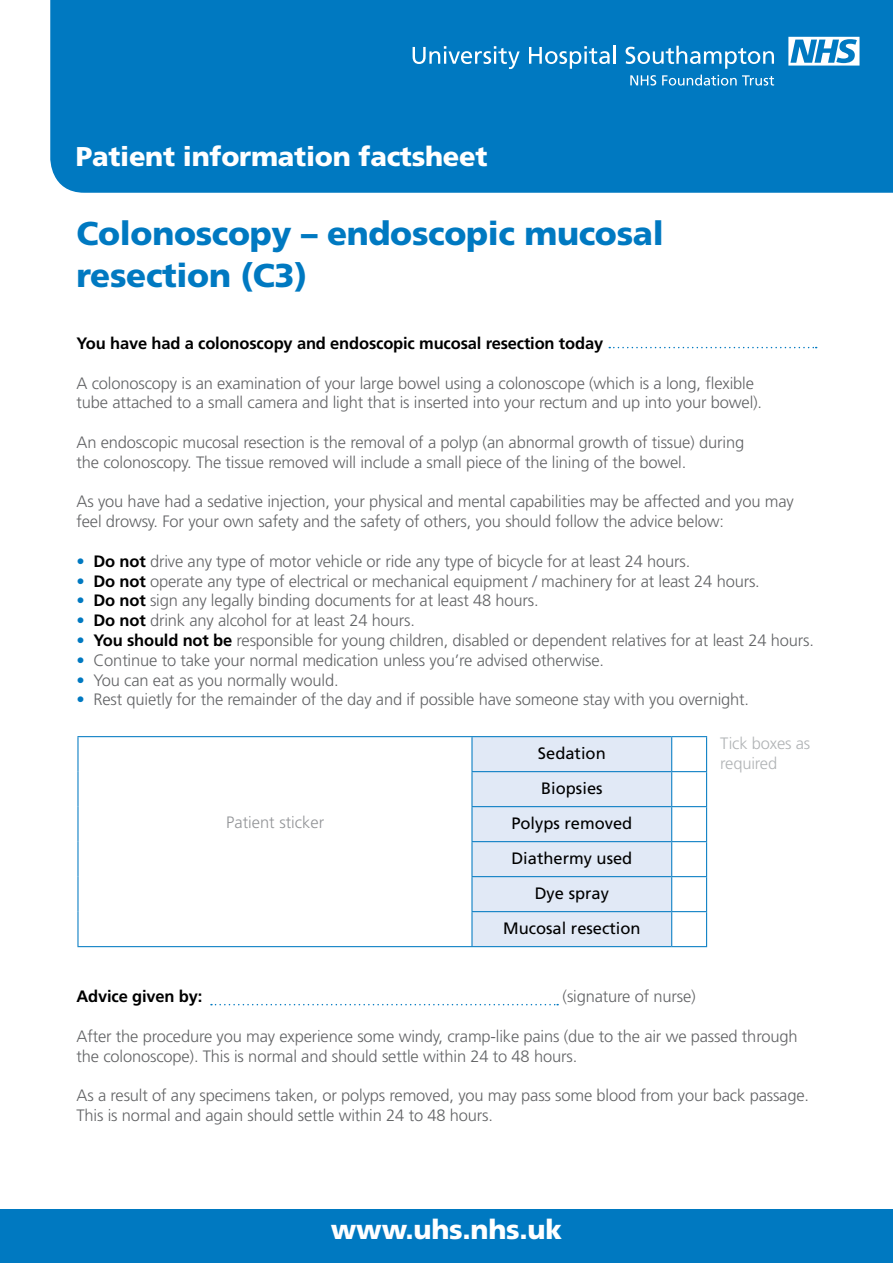
<style>
.page{position:relative;width:893px;height:1263px;background:#fff}
.page>*{position:absolute;margin:0;border:0;box-sizing:border-box;transform-origin:0 0}
.t1{font:900 33px/42px "Frutiger";letter-spacing:-.01em;color:#0079c1}
.t2{font:900 27.15px "Frutiger";letter-spacing:-.01em;color:#fff}
.t3{font:300 16.5px/19.8px "Frutiger";letter-spacing:-.01em;color:#636466}
.t4{font:700 16.5px "Frutiger";letter-spacing:-.01em;color:#000}
.t5{font:16.5px/35px "Frutiger";color:#000;text-align:center}
.t6{font:300 16.5px/19.8px "Frutiger";letter-spacing:-.01em;color:#b1b4b6}
.t7{font:300 16.5px "Frutiger";color:#939598}
.s1{color:#0079c1}
.s2{font-weight:700;color:#000}
</style>
<div class="page">
<div style="left:0;top:1209px;width:893px;height:54px;background:#0079c1"></div>
<div style="left:50px;top:0;width:843px;height:193px;background:#0079c1"></div>
<svg style="left:413px;top:46px;width:107px;height:23px;background:#3996ce"></svg>
<svg style="left:529px;top:46px;width:81px;height:23px"></svg>
<hr style="left:613px;top:46px;width:3px;height:18px;background:#fff">
<svg style="left:626px;top:46px;width:148px;height:23px;background:#3b98cf"></svg>
<svg style="left:630px;top:75px;width:26px;height:11px"></svg>
<svg style="left:662px;top:75px;width:112px;height:11px"></svg>
<svg style="left:788px;top:37px;width:71px;height:29px"></svg>
<svg style="left:609px;top:347px;width:208px;height:1px"></svg>
<svg style="left:211px;top:1004px;width:347px;height:1px"></svg>
<svg style="left:472px;top:737px;width:234px;height:209px;background:#e3ebf6"></svg>
<hr style="left:472px;top:736px;width:200px;height:1px;background:#0079c1">
<hr style="left:672px;top:736px;width:35px;height:1px;background:#0079c1">
<hr style="left:471px;top:771px;width:201px;height:1px;background:#0079c1">
<hr style="left:672px;top:771px;width:35px;height:1px;background:#0079c1">
<hr style="left:471px;top:806px;width:201px;height:1px;background:#0079c1">
<hr style="left:672px;top:806px;width:35px;height:1px;background:#0079c1">
<hr style="left:471px;top:841px;width:201px;height:1px;background:#0079c1">
<hr style="left:672px;top:841px;width:35px;height:1px;background:#0079c1">
<hr style="left:471px;top:876px;width:201px;height:1px;background:#0079c1">
<hr style="left:672px;top:876px;width:35px;height:1px;background:#0079c1">
<hr style="left:471px;top:911px;width:201px;height:1px;background:#0079c1">
<hr style="left:672px;top:911px;width:35px;height:1px;background:#0079c1">
<hr style="left:77px;top:946px;width:395px;height:1px;background:#0079c1">
<hr style="left:472px;top:946px;width:200px;height:1px;background:#0079c1">
<hr style="left:672px;top:946px;width:35px;height:1px;background:#0079c1">
<hr style="left:77px;top:736px;width:395px;height:1px;background:#0079c1">
<hr style="left:77px;top:737px;width:2px;height:35px;background:#0079c1">
<hr style="left:471px;top:737px;width:1px;height:34px;background:#0079c1">
<hr style="left:671px;top:737px;width:1px;height:34px;background:#0079c1">
<hr style="left:706px;top:737px;width:1px;height:34px;background:#0079c1">
<hr style="left:77px;top:772px;width:2px;height:35px;background:#0079c1">
<hr style="left:471px;top:772px;width:1px;height:34px;background:#0079c1">
<hr style="left:671px;top:772px;width:1px;height:34px;background:#0079c1">
<hr style="left:706px;top:772px;width:1px;height:34px;background:#0079c1">
<hr style="left:77px;top:807px;width:2px;height:35px;background:#0079c1">
<hr style="left:471px;top:807px;width:1px;height:34px;background:#0079c1">
<hr style="left:671px;top:807px;width:1px;height:34px;background:#0079c1">
<hr style="left:706px;top:807px;width:1px;height:34px;background:#0079c1">
<hr style="left:77px;top:842px;width:2px;height:35px;background:#0079c1">
<hr style="left:471px;top:842px;width:1px;height:34px;background:#0079c1">
<hr style="left:671px;top:842px;width:1px;height:34px;background:#0079c1">
<hr style="left:706px;top:842px;width:1px;height:34px;background:#0079c1">
<hr style="left:77px;top:877px;width:2px;height:35px;background:#0079c1">
<hr style="left:471px;top:877px;width:1px;height:34px;background:#0079c1">
<hr style="left:671px;top:877px;width:1px;height:34px;background:#0079c1">
<hr style="left:706px;top:877px;width:1px;height:34px;background:#0079c1">
<hr style="left:77px;top:912px;width:2px;height:34px;background:#0079c1">
<hr style="left:471px;top:912px;width:1px;height:34px;background:#0079c1">
<hr style="left:671px;top:912px;width:1px;height:34px;background:#0079c1">
<hr style="left:706px;top:912px;width:1px;height:34px;background:#0079c1">
<h2 class="t2" style="left:76px;top:140px;width:413px">Patient information factsheet</h2>
<h1 class="t1" style="left:77px;top:212px;width:589px">Colonoscopy – endoscopic mucosal resection (C3)</h1>
<p class="t4" style="left:77px;top:333px;width:528px">You have had a colonoscopy and endoscopic mucosal resection today</p>
<p class="t3" style="left:77px;top:373px;width:687px">A colonoscopy is an examination of your large bowel using a colonoscope (which is a long, flexible tube attached to a small camera and light that is inserted into your rectum and up into your bowel).</p>
<p class="t3" style="left:77px;top:432px;width:669px">An endoscopic mucosal resection is the removal of a polyp (an abnormal growth of tissue) during the colonoscopy. The tissue removed will include a small piece of the lining of the bowel.</p>
<p class="t3" style="left:77px;top:492px;width:719px">As you have had a sedative injection, your physical and mental capabilities may be affected and you may feel drowsy. For your own safety and the safety of others, you should follow the advice below:</p>
<p class="t3" style="left:77px;top:551px;width:615px"><span class="s1">•</span> <span class="s2">Do not</span> drive any type of motor vehicle or ride any type of bicycle for at least 24 hours.</p>
<p class="t3" style="left:77px;top:571px;width:685px"><span class="s1">•</span> <span class="s2">Do not</span> operate any type of electrical or mechanical equipment / machinery for at least 24 hours.</p>
<p class="t3" style="left:77px;top:591px;width:464px"><span class="s1">•</span> <span class="s2">Do not</span> sign any legally binding documents for at least 48 hours.</p>
<p class="t3" style="left:77px;top:610px;width:340px"><span class="s1">•</span> <span class="s2">Do not</span> drink any alcohol for at least 24 hours.</p>
<p class="t3" style="left:77px;top:630px;width:739px"><span class="s1">•</span> <span class="s2">You should not be</span> responsible for young children, disabled or dependent relatives for at least 24 hours.</p>
<p class="t3" style="left:77px;top:650px;width:529px"><span class="s1">•</span> Continue to take your normal medication unless you’re advised otherwise.</p>
<p class="t3" style="left:77px;top:670px;width:264px"><span class="s1">•</span> You can eat as you normally would.</p>
<p class="t3" style="left:77px;top:690px;width:674px"><span class="s1">•</span> Rest quietly for the remainder of the day and if possible have someone stay with you overnight.</p>
<p class="t7" style="left:226px;top:812px;width:100px">Patient sticker</p>
<p class="t5" style="left:503px;top:735px;width:139px">Sedation<br>Biopsies<br>Polyps removed<br>Diathermy used<br>Dye spray<br>Mucosal resection</p>
<p class="t6" style="left:720px;top:733px;width:92px">Tick boxes as required</p>
<p class="t4" style="left:77px;top:987px;width:127px">Advice given by:</p>
<p class="t3" style="left:563px;top:987px;width:135px">(signature of nurse)</p>
<p class="t3" style="left:77px;top:1026px;width:722px">After the procedure you may experience some windy, cramp-like pains (due to the air we passed through the colonoscope). This is normal and should settle within 24 to 48 hours.</p>
<p class="t3" style="left:77px;top:1086px;width:734px">As a result of any specimens taken, or polyps removed, you may pass some blood from your back passage.<br>This is normal and again should settle within 24 to 48 hours.</p>
<h2 class="t2" style="left:331px;top:1213px;width:233px">www.uhs.nhs.uk</h2>
</div>
